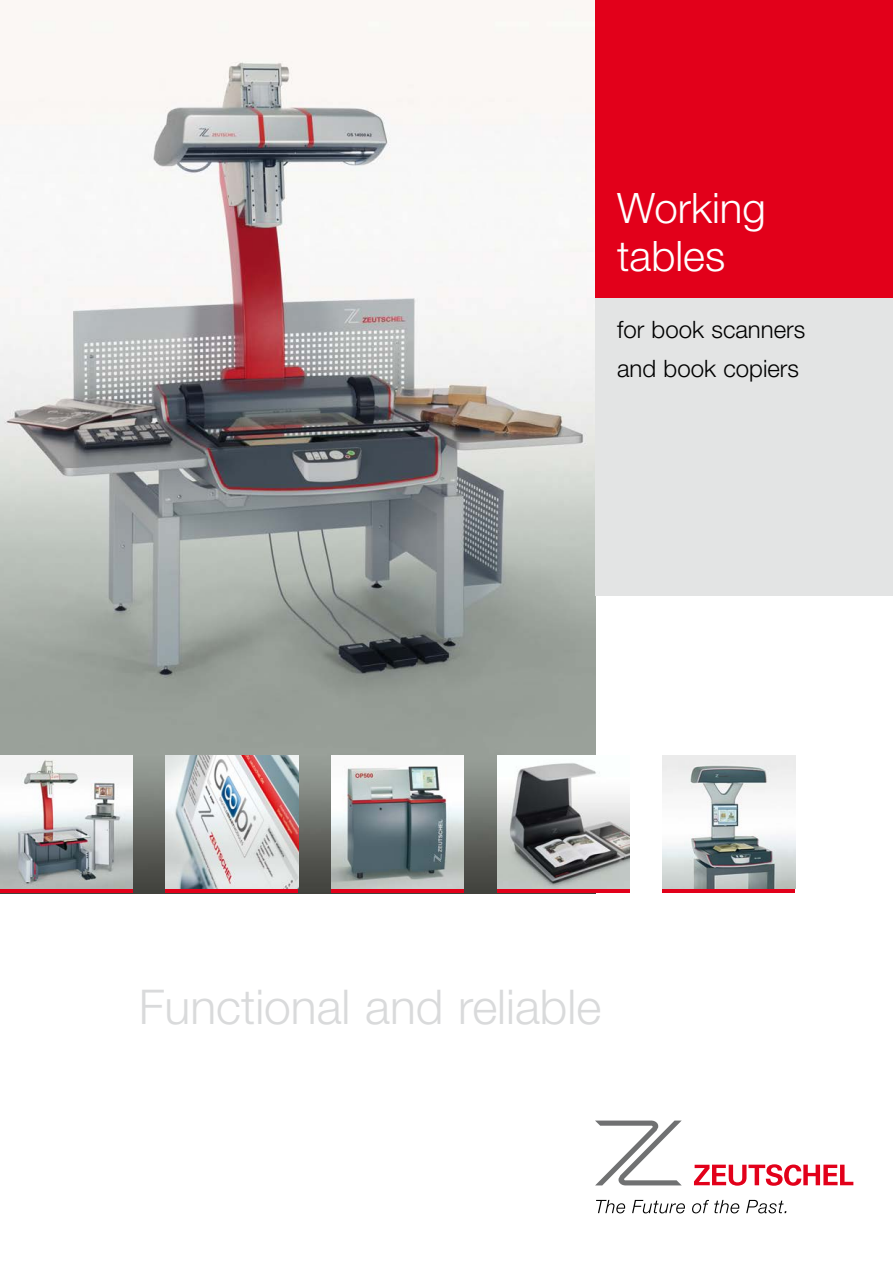
<style>
.page{position:relative;width:893px;height:1263px;background:#fff}
.page>*{position:absolute;margin:0;border:0;box-sizing:border-box;transform-origin:0 0}
.t1{font:300 48px "Helvetica Neue";color:#d9dadb}
.t2{font:300 42px "Helvetica Neue";color:#fff}
.t3{font:300 24px/39px "Helvetica Neue";color:#000}
</style>
<div class="page">
<img style="left:0;top:0;width:595px;height:893px">
<div style="left:595px;top:0;width:298px;height:298px;background:#e2001a"></div>
<div style="left:595px;top:298px;width:298px;height:297px;background:#e3e4e4"></div>
<div style="left:663px;top:888px;width:132px;height:5px;background:#e2001a"></div>
<div style="left:497px;top:888px;width:132px;height:5px;background:#e2001a"></div>
<div style="left:331px;top:888px;width:133px;height:5px;background:#e2001a"></div>
<div style="left:166px;top:888px;width:132px;height:5px;background:#e2001a"></div>
<div style="left:0;top:888px;width:132px;height:5px;background:#e2001a"></div>
<img style="left:331px;top:756px;width:133px;height:132px">
<img style="left:663px;top:756px;width:132px;height:132px">
<img style="left:166px;top:756px;width:132px;height:132px">
<img style="left:497px;top:756px;width:132px;height:132px">
<img style="left:0;top:756px;width:132px;height:132px">
<svg style="left:596px;top:1200px;width:29px;height:13px"></svg>
<svg style="left:632px;top:1200px;width:53px;height:13px"></svg>
<svg style="left:692px;top:1200px;width:47px;height:13px"></svg>
<svg style="left:746px;top:1200px;width:40px;height:13px"></svg>
<svg style="left:595px;top:1120px;width:87px;height:66px"></svg>
<svg style="left:694px;top:1164px;width:159px;height:22px"></svg>
<p class="t2" style="left:617px;top:182px;width:150px">Working</p>
<p class="t2" style="left:617px;top:230px;width:110px">tables</p>
<p class="t3" style="left:617px;top:310px;width:190px">for book scanners and book copiers</p>
<p class="t1" style="left:139px;top:977px;width:464px">Functional and reliable</p>
</div>
